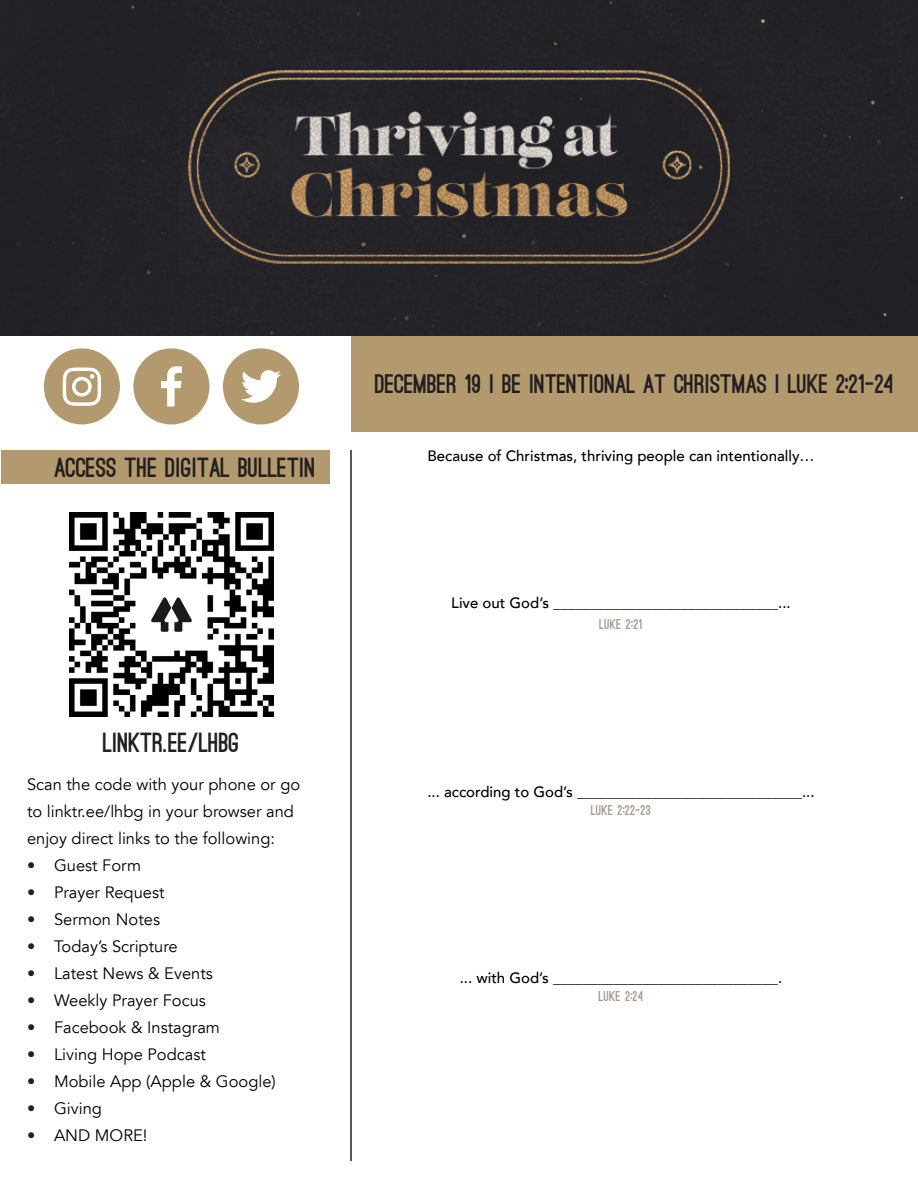
<style>
.page{position:relative;width:918px;height:1188px;background:#fff}
.page>*{position:absolute;margin:0;border:0;box-sizing:border-box;transform-origin:0 0}
.t1{font:78.75px "Smartphone Color Pro";color:#b29a6e}
.t2{font:900 26.25px "Ostrich Sans";color:#231f20}
.t3{font:900 25.5px "Ostrich Sans";color:#231f20}
.t4{font:16.5px/27px "Avenir LT";color:#000}
.t5{font:500 15px "Avenir LT";color:#000}
.t6{font:900 13.5px "Ostrich Sans";letter-spacing:.02em;color:#a7988b}
.s1{color:#231f20}
</style>
<div class="page">
<div style="left:0;top:0;width:918px;height:336px;background:#232227"></div>
<div style="left:351px;top:336px;width:567px;height:96px;background:#b29a6e"></div>
<div style="left:1px;top:450px;width:328px;height:34px;background:#b29a6e"></div>
<hr style="left:350px;top:450px;width:2px;height:711px;background:#231f20">
<img style="left:69px;top:512px;width:205px;height:205px">
<img style="left:180px;top:61px;width:558px;height:214px">
<p class="t1" style="left:43px;top:346px;width:258px">lft</p>
<p class="t2" style="left:54px;top:457px;width:263px">ACCESS THE DIGITAL BULLETIN</p>
<p class="t2" style="left:103px;top:733px;width:138px">LINKTR.EE/LHBG</p>
<p class="t4" style="left:27px;top:771px;width:275px">Scan the code with your phone or go to linktr.ee/lhbg in your browser and enjoy direct links to the following:</p>
<p class="t4" style="left:27px;top:852px;width:116px"><span class="s1">•</span> Guest Form</p>
<p class="t4" style="left:27px;top:879px;width:139px"><span class="s1">•</span> Prayer Request</p>
<p class="t4" style="left:27px;top:906px;width:135px"><span class="s1">•</span> Sermon Notes</p>
<p class="t4" style="left:27px;top:933px;width:152px"><span class="s1">•</span> Today’s Scripture</p>
<p class="t4" style="left:27px;top:960px;width:187px"><span class="s1">•</span> Latest News &amp; Events</p>
<p class="t4" style="left:27px;top:987px;width:180px"><span class="s1">•</span> Weekly Prayer Focus</p>
<p class="t4" style="left:27px;top:1014px;width:195px"><span class="s1">•</span> Facebook &amp; Instagram</p>
<p class="t4" style="left:27px;top:1041px;width:180px"><span class="s1">•</span> Living Hope Podcast</p>
<p class="t4" style="left:27px;top:1068px;width:250px"><span class="s1">•</span> Mobile App (Apple &amp; Google)</p>
<p class="t4" style="left:27px;top:1095px;width:76px"><span class="s1">•</span> Giving</p>
<p class="t4" style="left:27px;top:1122px;width:122px"><span class="s1">•</span> AND MORE!</p>
<p class="t3" style="left:375px;top:375px;width:520px">DECEMBER 19 | BE INTENTIONAL AT CHRISTMAS | LUKE 2:21-24</p>
<p class="t5" style="left:427px;top:447px;width:389px">Because of Christmas, thriving people can intentionally…</p>
<p class="t5" style="left:451px;top:594px;width:341px">Live out God’s ______________________________...</p>
<p class="t6" style="left:599px;top:619px;width:45px">LUKE 2:21</p>
<p class="t5" style="left:427px;top:783px;width:389px">... according to God’s ______________________________...</p>
<p class="t6" style="left:591px;top:805px;width:61px">LUKE 2:22-23</p>
<p class="t5" style="left:460px;top:969px;width:324px">... with God’s ______________________________.</p>
<p class="t6" style="left:599px;top:991px;width:46px">LUKE 2:24</p>
</div>
